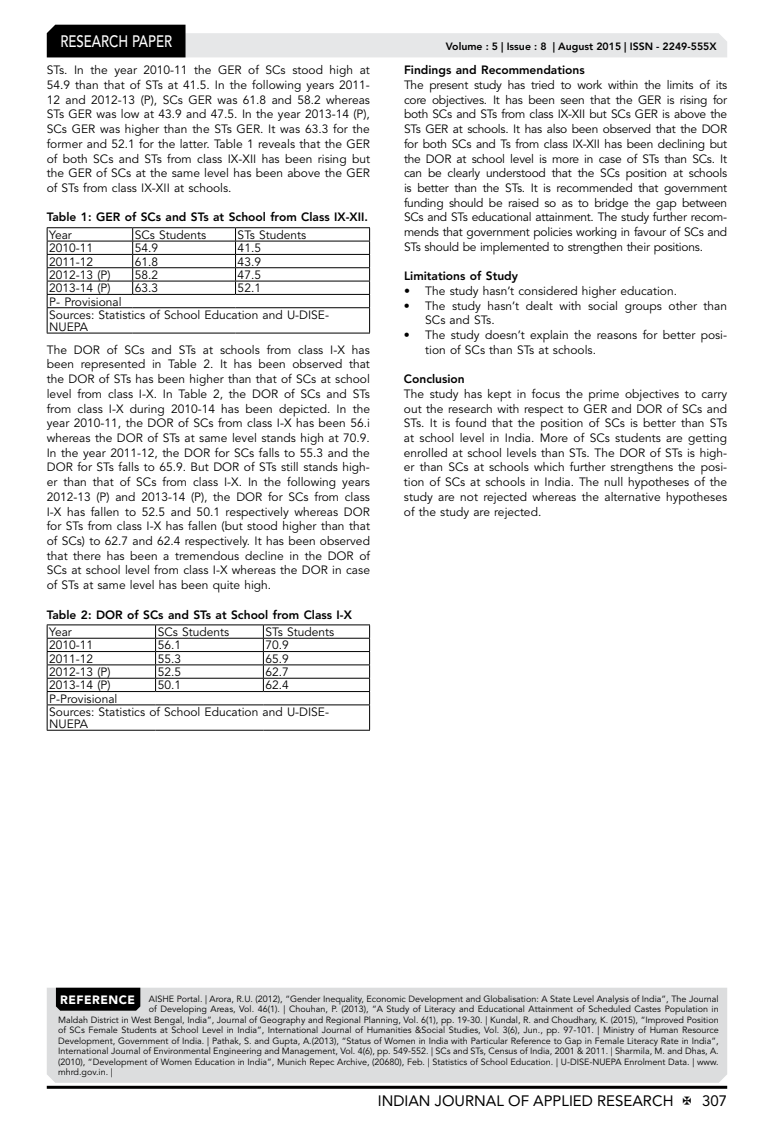
<style>
.page{position:relative;width:774px;height:1136px;background:#fff}
.page>*{position:absolute;margin:0;border:0;box-sizing:border-box;transform-origin:0 0}
.t1{font:500 16.5px "Avenir LT Std";color:#fff;scale:.8 1}
.t2{font:15px "Avenir LT Std";color:#000}
.t3{font:12px/14.7px "Avenir LT Std";color:#000}
.t4{font:800 12px "Avenir LT Std";color:#000}
.t5{font:800 10.5px "Avenir LT Std";color:#000}
.t6{font:9px "Avenir LT Std";color:#000}
.s1{font-weight:900;font-size:12px;color:#fff}
</style>
<div class="page">
<hr style="left:47px;top:1085px;width:680px;height:3px;background:#000">
<svg style="left:47px;top:25px;width:680px;height:32px"></svg>
<div style="left:47px;top:987px;width:680px;height:95px;background:#dcddde"></div>
<div style="left:56px;top:987px;width:84px;height:23px;background:#000"></div>
<hr style="left:133px;top:227px;width:102px;height:1px;background:#000">
<hr style="left:235px;top:227px;width:135px;height:1px;background:#000">
<hr style="left:47px;top:227px;width:86px;height:1px;background:#000">
<svg style="left:47px;top:228px;width:323px;height:104px"></svg>
<hr style="left:47px;top:332px;width:86px;height:1px;background:#000">
<hr style="left:133px;top:332px;width:102px;height:1px;background:#000">
<hr style="left:235px;top:332px;width:135px;height:1px;background:#000">
<hr style="left:47px;top:624px;width:109px;height:1px;background:#000">
<hr style="left:156px;top:624px;width:107px;height:1px;background:#000">
<hr style="left:263px;top:624px;width:107px;height:1px;background:#000">
<svg style="left:47px;top:625px;width:323px;height:104px"></svg>
<hr style="left:47px;top:729px;width:109px;height:1px;background:#000">
<hr style="left:156px;top:729px;width:107px;height:1px;background:#000">
<hr style="left:263px;top:729px;width:107px;height:1px;background:#000">
<h1 class="t1" style="left:60px;top:32px;width:139px">RESEARCH PAPER</h1>
<p class="t3" style="left:47px;top:63px;width:325px;text-align:justify">STs. In the year 2010-11 the GER of SCs stood high at 54.9 than that of STs at 41.5. In the following years 2011- 12 and 2012-13 (P), SCs GER was 61.8 and 58.2 whereas STs GER was low at 43.9 and 47.5. In the year 2013-14 (P), SCs GER was higher than the STs GER. It was 63.3 for the former and 52.1 for the latter. Table 1 reveals that the GER of both SCs and STs from class IX-XII has been rising but the GER of SCs at the same level has been above the GER of STs from class IX-XII at schools.</p>
<p class="t4" style="left:47px;top:210px;width:323px">Table 1: GER of SCs and STs at School from Class IX-XII.</p>
<p class="t3" style="left:49px;top:228px;width:24px">Year</p>
<p class="t3" style="left:135px;top:228px;width:73px">SCs Students</p>
<p class="t3" style="left:238px;top:228px;width:70px">STs Students</p>
<p class="t3" style="left:49px;top:241px;width:46px">2010-11</p>
<p class="t3" style="left:135px;top:241px;width:25px">54.9</p>
<p class="t3" style="left:238px;top:241px;width:25px">41.5</p>
<p class="t3" style="left:49px;top:254px;width:46px">2011-12</p>
<p class="t3" style="left:135px;top:254px;width:25px">61.8</p>
<p class="t3" style="left:238px;top:254px;width:25px">43.9</p>
<p class="t3" style="left:49px;top:268px;width:63px">2012-13 (P)</p>
<p class="t3" style="left:135px;top:268px;width:25px">58.2</p>
<p class="t3" style="left:238px;top:268px;width:25px">47.5</p>
<p class="t3" style="left:49px;top:281px;width:63px">2013-14 (P)</p>
<p class="t3" style="left:135px;top:281px;width:25px">63.3</p>
<p class="t3" style="left:238px;top:281px;width:25px">52.1</p>
<p class="t3" style="left:49px;top:295px;width:281px;line-height:13.4px">P- Provisional<br>Sources: Statistics of School Education and U-DISE-</p>
<p class="t3" style="left:47px;top:316px;width:325px;line-height:22.8px">NUEPA<br>The DOR of SCs and STs at schools from class I-X has</p>
<p class="t3" style="left:47px;top:357px;width:325px;text-align:justify">been represented in Table 2. It has been observed that the DOR of STs has been higher than that of SCs at school level from class I-X. In Table 2, the DOR of SCs and STs from class I-X during 2010-14 has been depicted. In the year 2010-11, the DOR of SCs from class I-X has been 56.i whereas the DOR of STs at same level stands high at 70.9.<br>In the year 2011-12, the DOR for SCs falls to 55.3 and the DOR for STs falls to 65.9. But DOR of STs still stands high&shy;er than that of SCs from class I-X. In the following years 2012-13 (P) and 2013-14 (P), the DOR for SCs from class I-X has fallen to 52.5 and 50.1 respectively whereas DOR for STs from class I-X has fallen (but stood higher than that of SCs) to 62.7 and 62.4 respectively. It has been observed that there has been a tremendous decline in the DOR of SCs at school level from class I-X whereas the DOR in case of STs at same level has been quite high.</p>
<p class="t4" style="left:47px;top:607px;width:307px">Table 2: DOR of SCs and STs at School from Class I-X</p>
<p class="t3" style="left:49px;top:625px;width:24px">Year</p>
<p class="t3" style="left:158px;top:625px;width:73px">SCs Students</p>
<p class="t3" style="left:265px;top:625px;width:70px">STs Students</p>
<p class="t3" style="left:49px;top:638px;width:46px">2010-11</p>
<p class="t3" style="left:158px;top:638px;width:25px">56.1</p>
<p class="t3" style="left:265px;top:638px;width:25px">70.9</p>
<p class="t3" style="left:49px;top:651px;width:46px">2011-12</p>
<p class="t3" style="left:158px;top:651px;width:25px">55.3</p>
<p class="t3" style="left:265px;top:651px;width:25px">65.9</p>
<p class="t3" style="left:49px;top:665px;width:63px">2012-13 (P)</p>
<p class="t3" style="left:158px;top:665px;width:25px">52.5</p>
<p class="t3" style="left:265px;top:665px;width:25px">62.7</p>
<p class="t3" style="left:49px;top:678px;width:63px">2013-14 (P)</p>
<p class="t3" style="left:158px;top:678px;width:25px">50.1</p>
<p class="t3" style="left:265px;top:678px;width:25px">62.4</p>
<p class="t3" style="left:49px;top:692px;width:281px;line-height:13.4px">P-Provisional<br>Sources: Statistics of School Education and U-DISE-</p>
<p class="t3" style="left:49px;top:717px;width:40px">NUEPA</p>
<p class="t5" style="left:446px;top:41px;width:272px">Volume : 5 | Issue : 8 | August 2015 | ISSN - 2249-555X</p>
<p class="t4" style="left:404px;top:63px;width:182px">Findings and Recommendations</p>
<p class="t3" style="left:404px;top:78px;width:325px;text-align:justify">The present study has tried to work within the limits of its core objectives. It has been seen that the GER is rising for both SCs and STs from class IX-XII but SCs GER is above the STs GER at schools. It has also been observed that the DOR for both SCs and Ts from class IX-XII has been declining but the DOR at school level is more in case of STs than SCs. It can be clearly understood that the SCs position at schools is better than the STs. It is recommended that government funding should be raised so as to bridge the gap between SCs and STs educational attainment. The study further recom&shy;mends that government policies working in favour of SCs and STs should be implemented to strengthen their positions.</p>
<p class="t4" style="left:404px;top:269px;width:115px">Limitations of Study</p>
<p class="t3" style="left:404px;top:284px;width:274px">• The study hasn’t considered higher education.</p>
<p class="t3" style="left:425px;top:298px;width:303px;text-indent:-21px">• The study hasn’t dealt with social groups other than<br>SCs and STs.</p>
<p class="t3" style="left:425px;top:328px;width:303px;text-indent:-21px">• The study doesn’t explain the reasons for better posi&shy;tion of SCs than STs at schools.</p>
<p class="t4" style="left:404px;top:372px;width:62px">Conclusion</p>
<p class="t3" style="left:404px;top:386px;width:325px;text-align:justify">The study has kept in focus the prime objectives to carry out the research with respect to GER and DOR of SCs and STs. It is found that the position of SCs is better than STs at school level in India. More of SCs students are getting enrolled at school levels than STs. The DOR of STs is high&shy;er than SCs at schools which further strengthens the posi&shy;tion of SCs at schools in India. The null hypotheses of the study are not rejected whereas the alternative hypotheses of the study are rejected.</p>
<p class="t6" style="left:60px;top:993px;width:660px"><span class="s1">REFERENCE</span> AISHE Portal. | Arora, R.U. (2012), “Gender Inequality, Economic Development and Globalisation: A State Level Analysis of India”, The Journal</p>
<p class="t6" style="left:149px;top:1003px;width:571px">of Developing Areas, Vol. 46(1). | Chouhan, P. (2013), “A Study of Literacy and Educational Attainment of Scheduled Castes Population in</p>
<p class="t6" style="left:58px;top:1014px;width:662px">Maldah District in West Bengal, India”, Journal of Geography and Regional Planning, Vol. 6(1), pp. 19-30. | Kundal, R. and Choudhary, K. (2015), “Improved Position</p>
<p class="t6" style="left:58px;top:1024px;width:662px">of SCs Female Students at School Level in India”, International Journal of Humanities &amp;Social Studies, Vol. 3(6), Jun., pp. 97-101. | Ministry of Human Resource</p>
<p class="t6" style="left:58px;top:1035px;width:662px">Development, Government of India. | Pathak, S. and Gupta, A.(2013), “Status of Women in India with Particular Reference to Gap in Female Literacy Rate in India”,</p>
<p class="t6" style="left:58px;top:1045px;width:662px">International Journal of Environmental Engineering and Management, Vol. 4(6), pp. 549-552. | SCs and STs, Census of India, 2001 &amp; 2011. | Sharmila, M. and Dhas, A.</p>
<p class="t6" style="left:58px;top:1056px;width:662px">(2010), “Development of Women Education in India”, Munich Repec Archive, (20680), Feb. | Statistics of School Education. | U-DISE-NUEPA Enrolment Data. | www.</p>
<p class="t6" style="left:58px;top:1066px;width:56px">mhrd.gov.in. |</p>
<p class="t2" style="left:378px;top:1091px;width:297px">INDIAN JOURNAL OF APPLIED RESEARCH</p>
<p class="t2" style="left:702px;top:1091px;width:27px">307</p>
</div>
